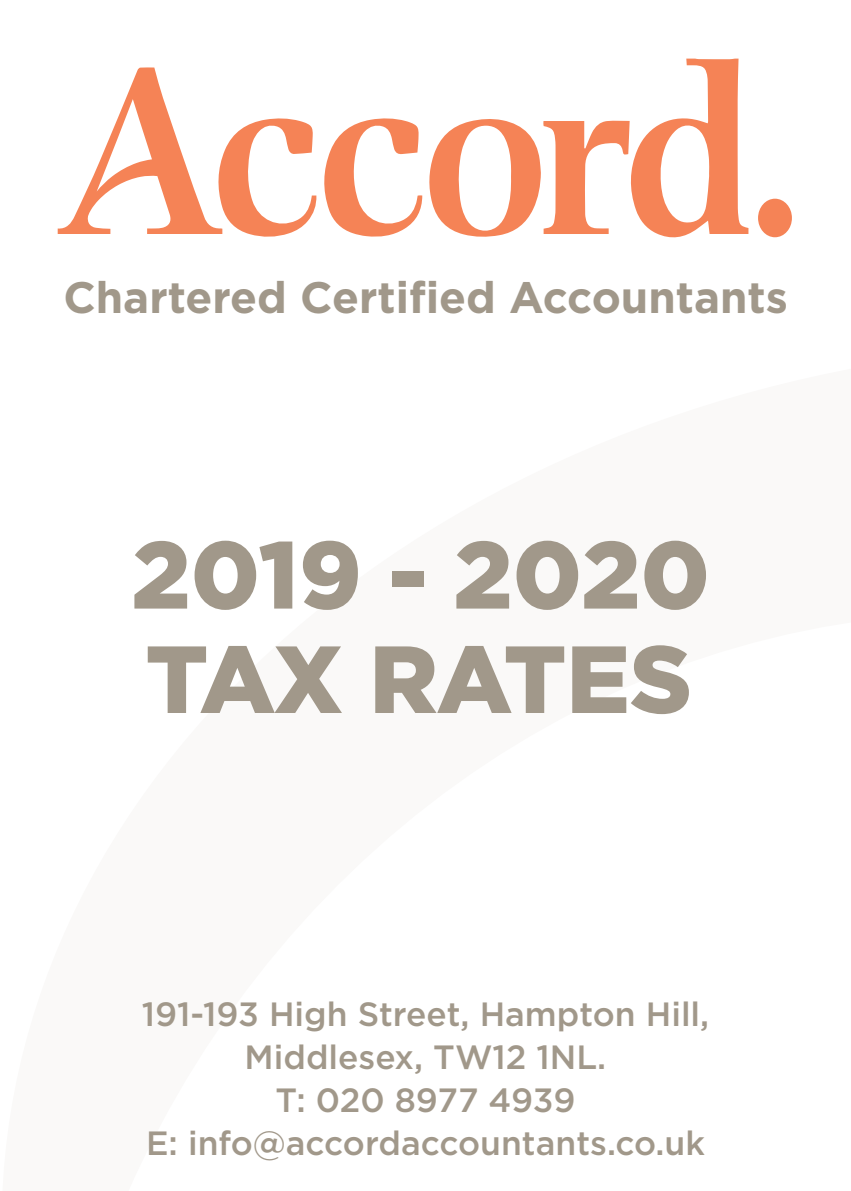
<style>
.page{position:relative;width:851px;height:1191px;background:#fff}
.page>*{position:absolute;margin:0;border:0;box-sizing:border-box;transform-origin:0 0}
.t1{font:900 95.2px/104.4px "Gotham";letter-spacing:-.005em;color:#a1988a}
.t2{font:700 44px "Gotham";color:#a1988a}
.t3{font:500 33.6px/43.2px "Gotham";color:#a1988a;text-align:center}
</style>
<div class="page">
<svg style="left:324px;top:118px;width:98px;height:119px"></svg>
<svg style="left:429px;top:59px;width:319px;height:179px"></svg>
<svg style="left:58px;top:67px;width:258px;height:170px"></svg>
<div style="left:758px;top:199px;width:33px;height:38px;background:#f58356;border-radius:50%"></div>
<h2 class="t2" style="left:63px;top:269px;width:726px">Chartered Certified Accountants</h2>
<h1 class="t1" style="left:131px;top:521px;width:580px">2019 - 2020<br>TAX RATES</h1>
<p class="t3" style="left:142px;top:992px;width:569px">191-193 High Street, Hampton Hill,<br>Middlesex, TW12 1NL.<br>T: 020 8977 4939<br>E: info@accordaccountants.co.uk</p>
</div>
